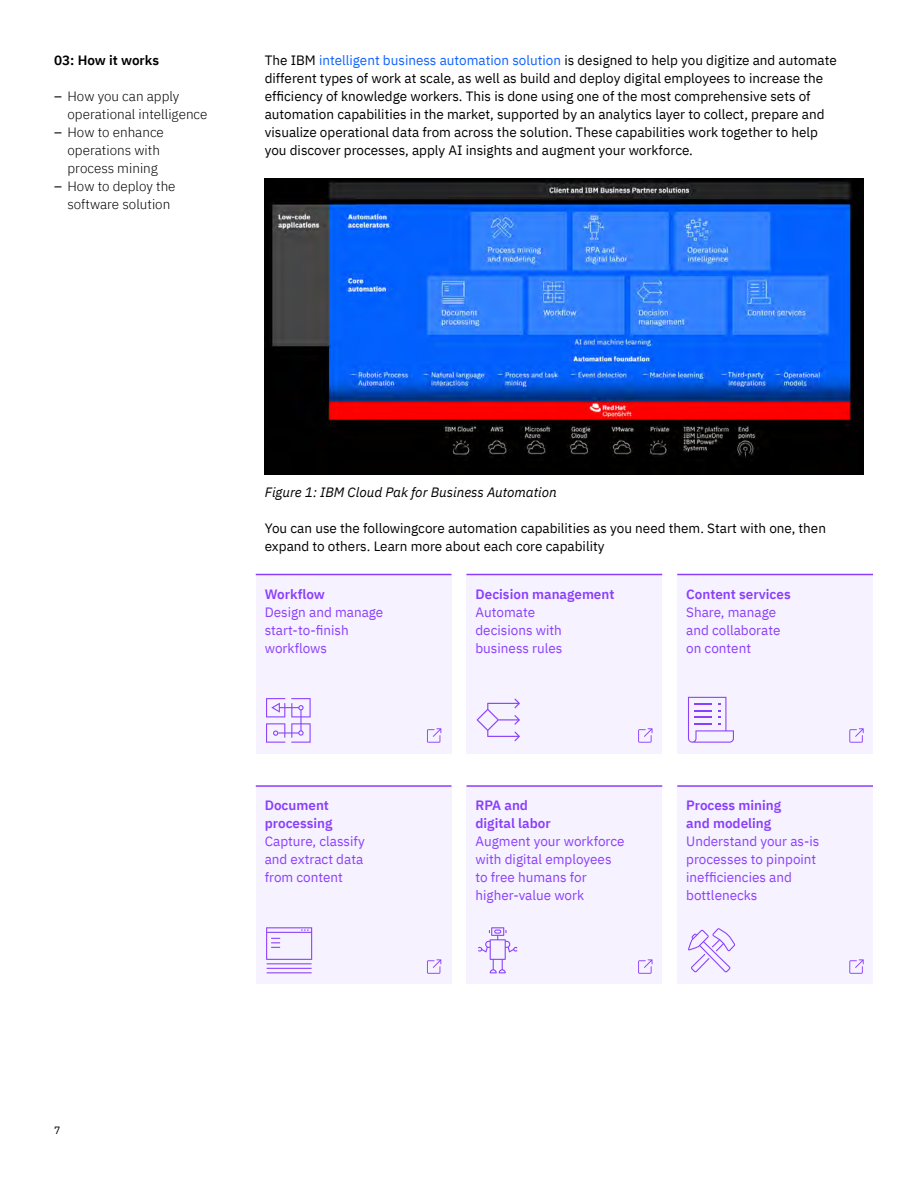
<style>
.page{position:relative;width:918px;height:1188px;background:#fff}
.page>*{position:absolute;margin:0;border:0;box-sizing:border-box;transform-origin:0 0}
.Body{font:13.5px/18px "IBM Plex Sans";color:#000}
.Button_text__body_si{font:13.5px/18px "IBM Plex Sans";color:#8a3ffc}
.t1{font:300 13.5px/18px "IBM Plex Sans";color:#000}
.Button_text__body_si-2{font:600 13.5px/18px "IBM Plex Sans";color:#8a3ffc}
.Body-2{font:italic 13.5px "IBM Plex Sans";color:#000}
.t2{font:600 13.5px "IBM Plex Sans";color:#000}
.t3{font:10.5px "IBM Plex Sans";color:#000}
.s1{font-weight:400}
.s2{color:#0f62fe}
</style>
<div class="page">
<img style="left:265px;top:179px;width:599px;height:295px">
<div style="left:256px;top:574px;width:196px;height:180px;background:#f6f2ff"></div>
<hr style="left:256px;top:574px;width:196px;height:1px;background:#8a3ffc">
<div style="left:466px;top:574px;width:196px;height:180px;background:#f6f2ff"></div>
<hr style="left:466px;top:574px;width:196px;height:1px;background:#8a3ffc">
<svg style="left:477px;top:698px;width:43px;height:43px"></svg>
<div style="left:677px;top:574px;width:196px;height:180px;background:#f6f2ff"></div>
<hr style="left:677px;top:574px;width:196px;height:1px;background:#8a3ffc">
<div style="left:256px;top:786px;width:196px;height:198px;background:#f6f2ff"></div>
<hr style="left:256px;top:785px;width:196px;height:2px;background:#8a3ffc">
<div style="left:466px;top:786px;width:196px;height:198px;background:#f6f2ff"></div>
<hr style="left:466px;top:785px;width:196px;height:2px;background:#8a3ffc">
<div style="left:677px;top:786px;width:196px;height:198px;background:#f6f2ff"></div>
<hr style="left:677px;top:785px;width:196px;height:2px;background:#8a3ffc">
<svg style="left:478px;top:927px;width:40px;height:46px"></svg>
<svg style="left:266px;top:927px;width:46px;height:46px"></svg>
<svg style="left:266px;top:698px;width:45px;height:45px"></svg>
<svg style="left:427px;top:728px;width:14px;height:15px"></svg>
<svg style="left:427px;top:959px;width:14px;height:15px"></svg>
<svg style="left:638px;top:728px;width:14px;height:15px"></svg>
<svg style="left:638px;top:959px;width:14px;height:15px"></svg>
<svg style="left:849px;top:728px;width:15px;height:15px"></svg>
<svg style="left:849px;top:959px;width:15px;height:15px"></svg>
<svg style="left:688px;top:697px;width:46px;height:46px"></svg>
<svg style="left:688px;top:928px;width:47px;height:44px"></svg>
<p class="t2" style="left:54px;top:49px;width:107px">03: How it works</p>
<p class="t1" style="left:68px;top:86px;width:142px;text-indent:-14px"><span class="s1">–</span> How you can apply operational intelligence</p>
<p class="t1" style="left:68px;top:122px;width:98px;text-indent:-14px"><span class="s1">–</span> How to enhance operations with process mining</p>
<p class="t1" style="left:68px;top:176px;width:110px;text-indent:-14px"><span class="s1">–</span> How to deploy the software solution</p>
<p class="Body" style="left:265px;top:50px;width:574px">The IBM <span class="s2">intelligent business automation solution</span> is designed to help you digitize and automate different types of work at scale, as well as build and deploy digital employees to increase the efficiency of knowledge workers. This is done using one of the most comprehensive sets of automation capabilities in the market, supported by an analytics layer to collect, prepare and visualize operational data from across the solution. These capabilities work together to help you discover processes, apply AI insights and augment your workforce.</p>
<p class="t3" style="left:54px;top:1122px;width:8px">7</p>
<p class="Body-2" style="left:265px;top:481px;width:294px">Figure 1: IBM Cloud Pak for Business Automation</p>
<p class="Body" style="left:265px;top:518px;width:563px">You can use the followingcore automation capabilities as you need them. Start with one, then expand to others. Learn more about each core capability</p>
<p class="Button_text__body_si-2" style="left:265px;top:584px;width:62px">Workflow</p>
<p class="Button_text__body_si" style="left:265px;top:602px;width:120px">Design and manage start-to-finish workflows</p>
<p class="Button_text__body_si-2" style="left:265px;top:795px;width:69px">Document processing</p>
<p class="Button_text__body_si" style="left:265px;top:831px;width:101px;text-align:justify">Capture, classify and extract data from content</p>
<p class="Button_text__body_si-2" style="left:476px;top:584px;width:141px">Decision management</p>
<p class="Button_text__body_si" style="left:476px;top:602px;width:89px">Automate decisions with business rules</p>
<p class="Button_text__body_si-2" style="left:476px;top:795px;width:77px">RPA and digital labor</p>
<p class="Button_text__body_si" style="left:476px;top:831px;width:151px">Augment your workforce with digital employees to free humans for higher-value work</p>
<p class="Button_text__body_si-2" style="left:686px;top:584px;width:106px">Content services</p>
<p class="Button_text__body_si" style="left:686px;top:602px;width:96px">Share, manage and collaborate on content</p>
<p class="Button_text__body_si-2" style="left:686px;top:795px;width:96px">Process mining and modeling</p>
<p class="Button_text__body_si" style="left:686px;top:831px;width:135px">Understand your as-is processes to pinpoint inefficiencies and bottlenecks</p>
</div>
